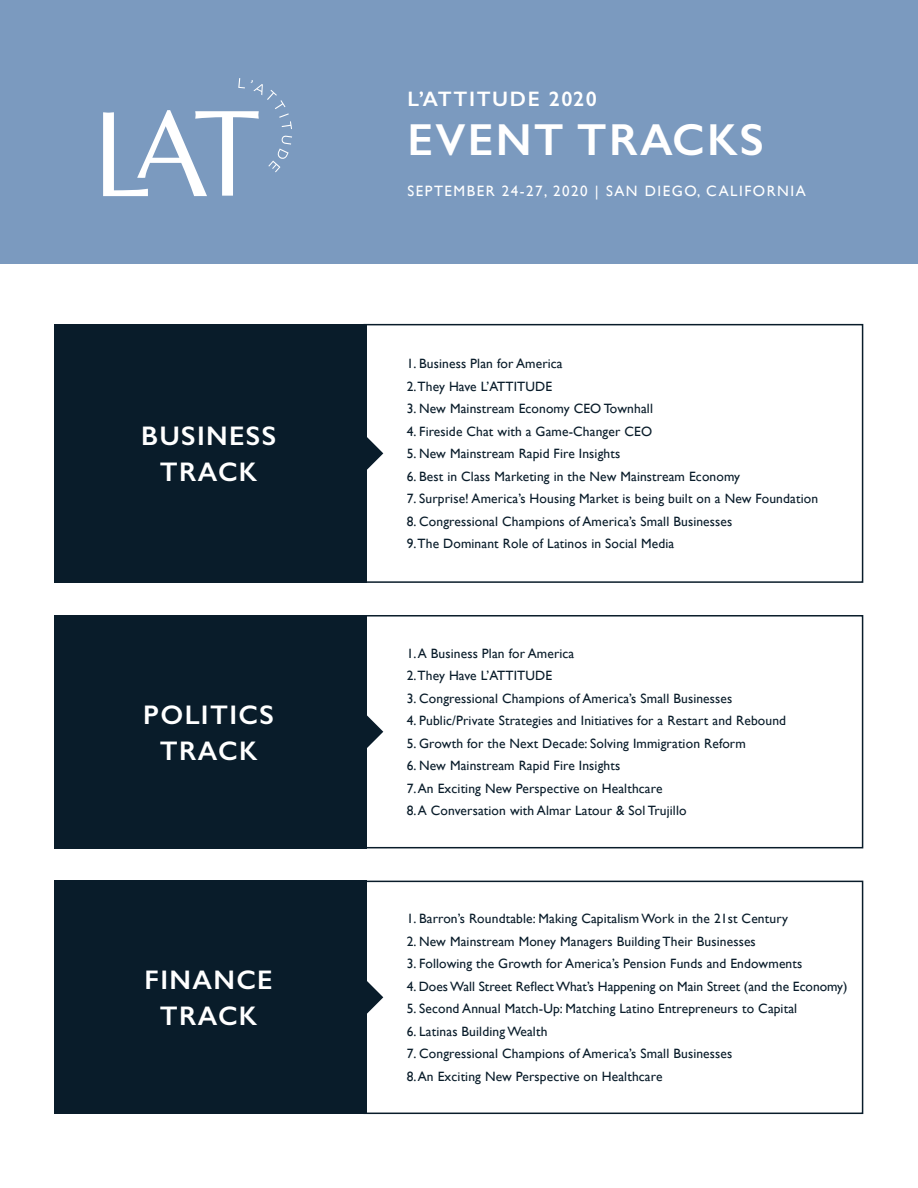
<style>
.page{position:relative;width:918px;height:1188px;background:#fff}
.page>*{position:absolute;margin:0;border:0;box-sizing:border-box;transform-origin:0 0}
.t1{font:600 45px "Gill Sans";letter-spacing:.05em;color:#fff}
.t2{font:600 27px/36px "Gill Sans";letter-spacing:.05em;color:#fff;text-align:center}
.t3{font:600 21px "Gill Sans";letter-spacing:.075em;color:#fff}
.t4{font:15px "Gill Sans";letter-spacing:.1em;color:#fff}
.t5{font:13.5px "Gill Sans";letter-spacing:.01em;color:#091c2a}
</style>
<div class="page">
<div style="left:0;top:0;width:918px;height:263px;background:#7b9abf"></div>
<svg style="left:103px;top:78px;width:189px;height:118px"></svg>
<div style="left:363px;top:324px;width:500px;height:259px;border:2px solid #091c2a"></div>
<div style="left:54px;top:324px;width:312px;height:259px;background:#091c2a"></div>
<svg style="left:366px;top:428px;width:17px;height:51px"></svg>
<div style="left:363px;top:615px;width:500px;height:233px;border:2px solid #091c2a"></div>
<div style="left:54px;top:615px;width:312px;height:233px;background:#091c2a"></div>
<svg style="left:366px;top:706px;width:17px;height:51px"></svg>
<div style="left:363px;top:881px;width:500px;height:233px;border:2px solid #091c2a"></div>
<div style="left:54px;top:881px;width:312px;height:233px;background:#091c2a"></div>
<svg style="left:366px;top:972px;width:17px;height:51px"></svg>
<h2 class="t2" style="left:141px;top:418px;width:137px">BUSINESS<br>TRACK</h2>
<h2 class="t2" style="left:143px;top:696px;width:132px">POLITICS<br>TRACK</h2>
<h2 class="t2" style="left:145px;top:962px;width:130px">FINANCE<br>TRACK</h2>
<h3 class="t3" style="left:407px;top:86px;width:191px">L’ATTITUDE 2020</h3>
<h1 class="t1" style="left:407px;top:113px;width:358px">EVENT TRACKS</h1>
<p class="t4" style="left:407px;top:182px;width:400px">SEPTEMBER 24-27, 2020 | SAN DIEGO, CALIFORNIA</p>
<p class="t5" style="left:407px;top:356px;width:158px">1. Business Plan for America</p>
<p class="t5" style="left:407px;top:378px;width:147px">2. They Have L’ATTITUDE</p>
<p class="t5" style="left:407px;top:401px;width:248px">3. New Mainstream Economy CEO Townhall</p>
<p class="t5" style="left:407px;top:423px;width:247px">4. Fireside Chat with a Game-Changer CEO</p>
<p class="t5" style="left:407px;top:446px;width:215px">5. New Mainstream Rapid Fire Insights</p>
<p class="t5" style="left:407px;top:468px;width:335px">6. Best in Class Marketing in the New Mainstream Economy</p>
<p class="t5" style="left:407px;top:491px;width:413px">7. Surprise! America’s Housing Market is being built on a New Foundation</p>
<p class="t5" style="left:407px;top:513px;width:327px">8. Congressional Champions of America’s Small Businesses</p>
<p class="t5" style="left:407px;top:536px;width:269px">9. The Dominant Role of Latinos in Social Media</p>
<p class="t5" style="left:407px;top:645px;width:169px">1. A Business Plan for America</p>
<p class="t5" style="left:407px;top:668px;width:147px">2. They Have L’ATTITUDE</p>
<p class="t5" style="left:407px;top:690px;width:327px">3. Congressional Champions of America’s Small Businesses</p>
<p class="t5" style="left:407px;top:713px;width:381px">4. Public/Private Strategies and Initiatives for a Restart and Rebound</p>
<p class="t5" style="left:407px;top:735px;width:341px">5. Growth for the Next Decade: Solving Immigration Reform</p>
<p class="t5" style="left:407px;top:758px;width:215px">6. New Mainstream Rapid Fire Insights</p>
<p class="t5" style="left:407px;top:780px;width:257px">7. An Exciting New Perspective on Healthcare</p>
<p class="t5" style="left:407px;top:803px;width:281px">8. A Conversation with Almar Latour &amp; Sol Trujillo</p>
<p class="t5" style="left:407px;top:911px;width:383px">1. Barron’s Roundtable: Making Capitalism Work in the 21st Century</p>
<p class="t5" style="left:407px;top:933px;width:351px">2. New Mainstream Money Managers Building Their Businesses</p>
<p class="t5" style="left:407px;top:956px;width:397px">3. Following the Growth for America’s Pension Funds and Endowments</p>
<p class="t5" style="left:407px;top:978px;width:442px">4. Does Wall Street Reflect What’s Happening on Main Street (and the Economy)</p>
<p class="t5" style="left:407px;top:1001px;width:392px">5. Second Annual Match-Up: Matching Latino Entrepreneurs to Capital</p>
<p class="t5" style="left:407px;top:1023px;width:142px">6. Latinas Building Wealth</p>
<p class="t5" style="left:407px;top:1046px;width:327px">7. Congressional Champions of America’s Small Businesses</p>
<p class="t5" style="left:407px;top:1068px;width:257px">8. An Exciting New Perspective on Healthcare</p>
</div>
